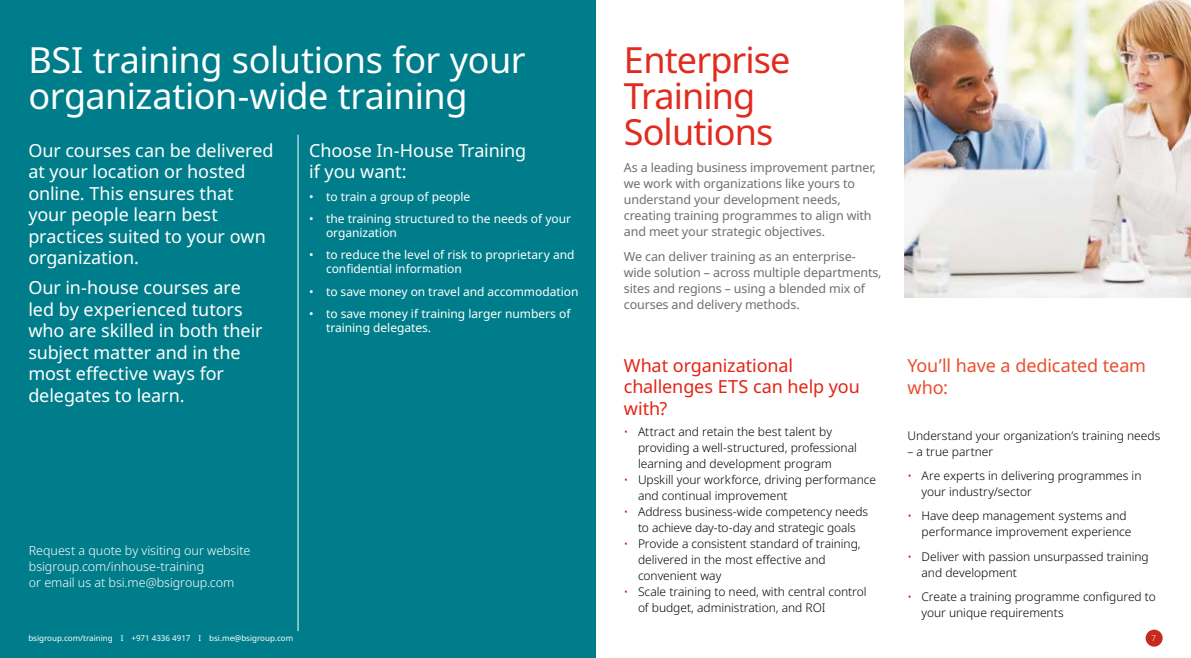
<style>
.page{position:relative;width:1191px;height:658px;background:#fff}
.page>*{position:absolute;margin:0;border:0;box-sizing:border-box;transform-origin:0 0}
.t1{font:36px/36px "Noto Sans";letter-spacing:-.015em;color:#fff}
.t2{font:36px/36px "Noto Sans";letter-spacing:-.025em;color:#e12b1f}
.t3{font:18px/21.5px "Noto Sans";letter-spacing:-.005em;color:#fff}
.t4{font:18px/21.5px "Noto Sans";letter-spacing:-.005em;color:#e42313}
.t5{font:18px/21.5px "Noto Sans";letter-spacing:-.01em;color:#e94d2d}
.t6{font:12.5px/16px "Noto Sans";letter-spacing:-.01em;color:#706f6f}
.t7{font:300 12.5px/16px "Noto Sans";letter-spacing:-.005em;color:#fff}
.t8{font:300 12px/16px "Noto Sans";letter-spacing:-.005em;color:#000}
.t9{font:12px/14px "Noto Sans";letter-spacing:-.005em;color:#fff}
.t10{font:8px "Noto Sans";color:#fff}
.t11{font:300 8px "Noto Sans";color:#fff}
.s1{color:#c62a1b}
</style>
<div class="page">
<div style="left:0;top:0;width:595px;height:658px;background:#007d8a"></div>
<div style="left:1145px;top:629px;width:17px;height:17px;background:#c62a1b;border-radius:50%"></div>
<hr style="left:298px;top:135px;width:1px;height:496px;background:#fff">
<img style="left:904px;top:0;width:287px;height:298px">
<h1 class="t1" style="left:28px;top:42px;width:499px">BSI training solutions for your organization-wide training</h1>
<h2 class="t3" style="left:309px;top:140px;width:219px">Choose In-House Training if you want:</h2>
<p class="t9" style="left:309px;top:189px;width:163px">• to train a group of people</p>
<p class="t9" style="left:326px;top:212px;width:246px;text-indent:-17px">• the training structured to the needs of your organization</p>
<p class="t9" style="left:326px;top:248px;width:250px;text-indent:-17px">• to reduce the level of risk to proprietary and confidential information</p>
<p class="t9" style="left:309px;top:284px;width:271px">• to save money on travel and accommodation</p>
<p class="t9" style="left:326px;top:307px;width:246px;text-indent:-17px">• to save money if training larger numbers of training delegates.</p>
<h2 class="t3" style="left:28px;top:140px;width:247px">Our courses can be delivered at your location or hosted online. This ensures that your people learn best practices suited to your own organization.</h2>
<h2 class="t3" style="left:28px;top:277px;width:236px">Our in-house courses are led by experienced tutors who are skilled in both their subject matter and in the most effective ways for delegates to learn.</h2>
<p class="t7" style="left:29px;top:542px;width:223px">Request a quote by visiting our website bsigroup.com/inhouse-training<br>or email us at bsi.me@bsigroup.com</p>
<h1 class="t2" style="left:624px;top:42px;width:168px">Enterprise<br>Training<br>Solutions</h1>
<p class="t6" style="left:624px;top:160px;width:253px">As a leading business improvement partner, we work with organizations like yours to understand your development needs, creating training programmes to align with and meet your strategic objectives.</p>
<p class="t6" style="left:624px;top:248px;width:259px">We can deliver training as an enterprise&shy;wide solution – across multiple departments, sites and regions – using a blended mix of courses and delivery methods.</p>
<h2 class="t4" style="left:624px;top:354px;width:237px">What organizational challenges ETS can help you with?</h2>
<p class="t8" style="left:638px;top:423px;width:220px;text-indent:-14px"><span class="s1">•</span> Attract and retain the best talent by providing a well-structured, professional learning and development program</p>
<p class="t8" style="left:638px;top:471px;width:239px;text-indent:-14px"><span class="s1">•</span> Upskill your workforce, driving performance and continual improvement</p>
<p class="t8" style="left:624px;top:503px;width:246px;text-align:center"><span class="s1">•</span> Address business-wide competency needs to achieve day-to-day and strategic goals</p>
<p class="t8" style="left:638px;top:535px;width:224px;text-indent:-14px"><span class="s1">•</span> Provide a consistent standard of training, delivered in the most effective and convenient way</p>
<p class="t8" style="left:638px;top:583px;width:230px;text-indent:-14px"><span class="s1">•</span> Scale training to need, with central control of budget, administration, and ROI</p>
<h2 class="t5" style="left:907px;top:355px;width:240px">You’ll have a dedicated team who:</h2>
<p class="t8" style="left:907px;top:427px;width:254px">Understand your organization’s training needs</p>
<p class="t8" style="left:907px;top:443px;width:87px">– a true partner</p>
<p class="t8" style="left:921px;top:468px;width:221px;text-indent:-14px"><span class="s1">•</span> Are experts in delivering programmes in your industry/sector</p>
<p class="t8" style="left:921px;top:508px;width:211px;text-indent:-14px"><span class="s1">•</span> Have deep management systems and performance improvement experience</p>
<p class="t8" style="left:921px;top:548px;width:229px;text-indent:-14px"><span class="s1">•</span> Deliver with passion unsurpassed training and development</p>
<p class="t8" style="left:921px;top:589px;width:236px;text-indent:-14px"><span class="s1">•</span> Create a training programme configured to your unique requirements</p>
<p class="t10" style="left:28px;top:633px;width:266px">bsigroup.com/training I +971 4336 4917 I bsi.me@bsigroup.com</p>
<p class="t11" style="left:1151px;top:633px;width:6px">7</p>
</div>
